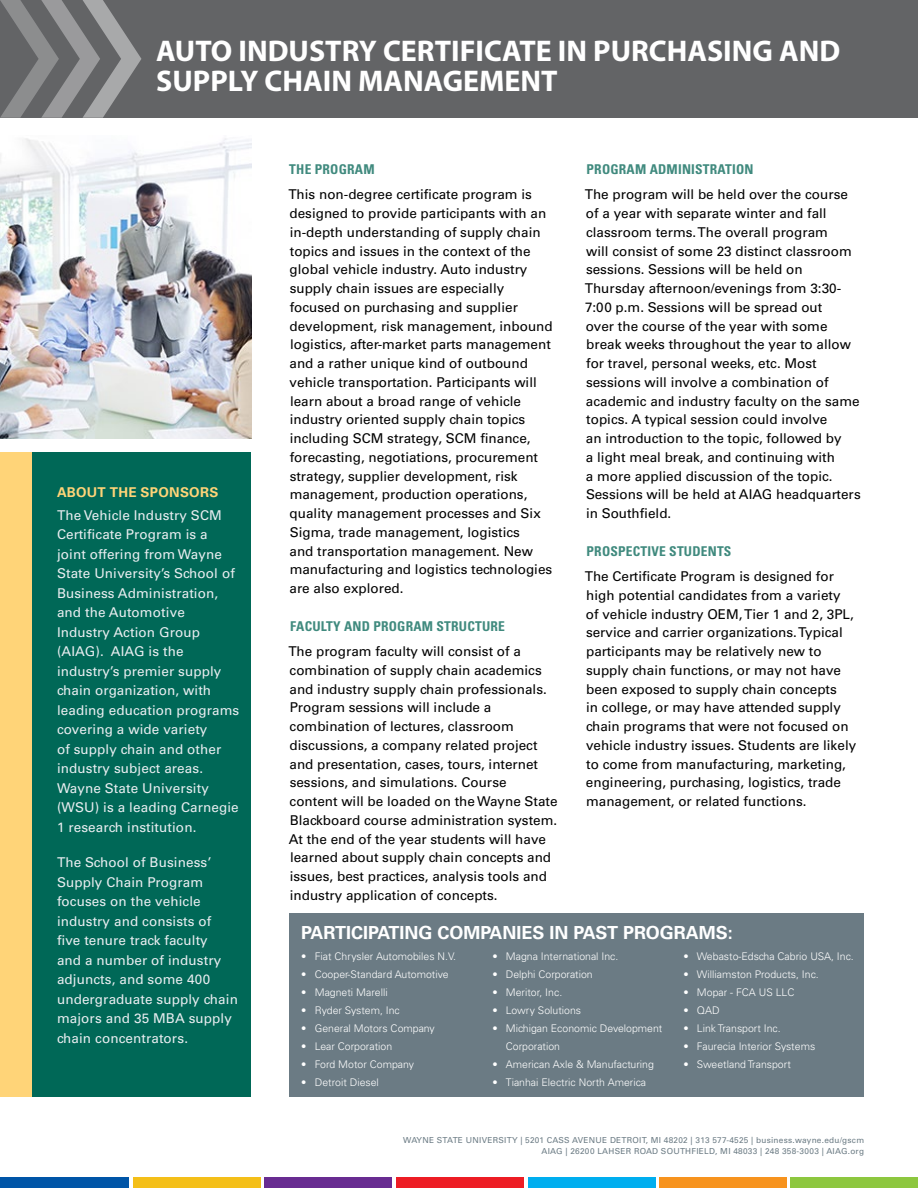
<style>
.page{position:relative;width:918px;height:1188px;background:#fff}
.page>*{position:absolute;margin:0;border:0;box-sizing:border-box;transform-origin:0 0}
.t1{font:700 30px/30px "Myriad Pro";color:#fff}
.t2{font:700 18px "Univers LT Std";color:#fff}
.t3{font:13.5px/18.8px "Univers LT Std";color:#000}
.t4{font:13.5px/19.5px "Univers LT Std";letter-spacing:.005em;color:#e9edf0}
.t5{font:700 condensed 13.5px "Univers LT Std";letter-spacing:.015em;color:#408a7e}
.t6{font:700 13.5px "Univers LT Std";letter-spacing:.02em;color:#ffd478}
.t7{font:300 10.5px/18px "Univers LT Std";color:#fff}
.t8{font:8.25px/10.5px "Univers LT Std";letter-spacing:.03em;color:#6b7b84;text-align:right}
</style>
<div class="page">
<div style="left:0;top:1178px;width:129px;height:10px;background:#0055a7"></div>
<div style="left:133px;top:1178px;width:128px;height:10px;background:#f4bf18"></div>
<div style="left:264px;top:1178px;width:128px;height:10px;background:#682c91"></div>
<div style="left:396px;top:1178px;width:128px;height:10px;background:#ed1d24"></div>
<div style="left:528px;top:1178px;width:127px;height:10px;background:#00aeef"></div>
<div style="left:659px;top:1178px;width:128px;height:10px;background:#f7931e"></div>
<div style="left:791px;top:1178px;width:127px;height:10px;background:#8dc73f"></div>
<div style="left:31px;top:452px;width:220px;height:645px;background:#006857"></div>
<img style="left:0;top:138px;width:251px;height:300px">
<div style="left:0;top:0;width:918px;height:118px;background:#636466"></div>
<svg style="left:0;top:0;width:141px;height:118px"></svg>
<div style="left:289px;top:914px;width:575px;height:183px;background:#6b7b84"></div>
<div style="left:0;top:452px;width:31px;height:645px;background:#ffd478"></div>
<h1 class="t1" style="left:156px;top:35px;width:685px">AUTO INDUSTRY CERTIFICATE IN PURCHASING AND<br>SUPPLY CHAIN MANAGEMENT</h1>
<p class="t6" style="left:57px;top:484px;width:163px">ABOUT THE SPONSORS</p>
<p class="t4" style="left:57px;top:505px;width:184px">The Vehicle Industry SCM<br>Certificate Program is a joint offering from Wayne<br>State University’s School of<br>Business Administration, and the Automotive<br>Industry Action Group (AIAG). AIAG is the industry’s premier supply chain organization, with leading education programs covering a wide variety<br>of supply chain and other industry subject areas.<br>Wayne State University (WSU) is a leading Carnegie<br>1 research institution.</p>
<p class="t4" style="left:57px;top:853px;width:182px">The School of Business’<br>Supply Chain Program focuses on the vehicle industry and consists of five tenure track faculty<br>and a number of industry adjuncts, and some 400 undergraduate supply chain majors and 35 MBA supply chain concentrators.</p>
<p class="t5" style="left:289px;top:161px;width:87px">THE PROGRAM</p>
<p class="t3" style="left:288px;top:185px;width:266px">This non-degree certificate program is designed to provide participants with an in-depth understanding of supply chain topics and issues in the context of the global vehicle industry. Auto industry supply chain issues are especially focused on purchasing and supplier development, risk management, inbound logistics, after-market parts management and a rather unique kind of outbound vehicle transportation. Participants will learn about a broad range of vehicle industry oriented supply chain topics including SCM strategy, SCM finance, forecasting, negotiations, procurement strategy, supplier development, risk management, production operations, quality management processes and Six Sigma, trade management, logistics<br>and transportation management. New manufacturing and logistics technologies are also explored.</p>
<p class="t5" style="left:290px;top:617px;width:216px">FACULTY AND PROGRAM STRUCTURE</p>
<p class="t3" style="left:288px;top:642px;width:271px">The program faculty will consist of a combination of supply chain academics and industry supply chain professionals.<br>Program sessions will include a combination of lectures, classroom discussions, a company related project and presentation, cases, tours, internet sessions, and simulations. Course<br>content will be loaded on the Wayne State Blackboard course administration system.<br>At the end of the year students will have learned about supply chain concepts and issues, best practices, analysis tools and industry application of concepts.</p>
<p class="t5" style="left:587px;top:161px;width:168px">PROGRAM ADMINISTRATION</p>
<p class="t3" style="left:585px;top:185px;width:278px">The program will be held over the course of a year with separate winter and fall classroom terms. The overall program<br>will consist of some 23 distinct classroom sessions. Sessions will be held on Thursday afternoon/evenings from 3:30- 7:00 p.m. Sessions will be spread out<br>over the course of the year with some break weeks throughout the year to allow for travel, personal weeks, etc. Most sessions will involve a combination of academic and industry faculty on the same topics. A typical session could involve<br>an introduction to the topic, followed by<br>a light meal break, and continuing with<br>a more applied discussion of the topic.<br>Sessions will be held at AIAG headquarters in Southfield.</p>
<p class="t5" style="left:587px;top:543px;width:146px">PROSPECTIVE STUDENTS</p>
<p class="t3" style="left:585px;top:567px;width:273px">The Certificate Program is designed for high potential candidates from a variety<br>of vehicle industry OEM, Tier 1 and 2, 3PL, service and carrier organizations. Typical participants may be relatively new to supply chain functions, or may not have been exposed to supply chain concepts<br>in college, or may have attended supply chain programs that were not focused on vehicle industry issues. Students are likely to come from manufacturing, marketing, engineering, purchasing, logistics, trade management, or related functions.</p>
<h2 class="t2" style="left:301px;top:923px;width:433px">PARTICIPATING COMPANIES IN PAST PROGRAMS:</h2>
<p class="t7" style="left:301px;top:947px;width:156px">• Fiat Chrysler Automobiles N.V.</p>
<p class="t7" style="left:301px;top:965px;width:149px">• Cooper-Standard Automotive</p>
<p class="t7" style="left:301px;top:983px;width:88px">• Magneti Marelli</p>
<p class="t7" style="left:301px;top:1001px;width:100px">• Ryder System, Inc</p>
<p class="t7" style="left:301px;top:1019px;width:135px">• General Motors Company</p>
<p class="t7" style="left:301px;top:1037px;width:92px">• Lear Corporation</p>
<p class="t7" style="left:301px;top:1055px;width:114px">• Ford Motor Company</p>
<p class="t7" style="left:301px;top:1073px;width:79px">• Detroit Diesel</p>
<p class="t7" style="left:683px;top:947px;width:172px">• Webasto-Edscha Cabrio USA, Inc.</p>
<p class="t7" style="left:683px;top:965px;width:137px">• Williamston Products, Inc.</p>
<p class="t7" style="left:683px;top:983px;width:112px">• Mopar - FCA US LLC</p>
<p class="t7" style="left:683px;top:1001px;width:38px">• QAD</p>
<p class="t7" style="left:683px;top:1019px;width:99px">• Link Transport Inc.</p>
<p class="t7" style="left:683px;top:1037px;width:133px">• Faurecia Interior Systems</p>
<p class="t7" style="left:683px;top:1055px;width:109px">• Sweetland Transport</p>
<p class="t7" style="left:492px;top:947px;width:128px">• Magna International Inc.</p>
<p class="t7" style="left:492px;top:965px;width:102px">• Delphi Corporation</p>
<p class="t7" style="left:492px;top:983px;width:71px">• Meritor, Inc.</p>
<p class="t7" style="left:492px;top:1001px;width:90px">• Lowry Solutions</p>
<p class="t7" style="left:506px;top:1019px;width:158px;text-indent:-14px">• Michigan Economic Development<br>Corporation</p>
<p class="t7" style="left:492px;top:1055px;width:163px">• American Axle &amp; Manufacturing</p>
<p class="t7" style="left:492px;top:1073px;width:155px">• Tianhai Electric North America</p>
<p class="t8" style="left:403px;top:1135px;width:462px">WAYNE STATE UNIVERSITY | 5201 CASS AVENUE DETROIT, MI 48202 | 313 577-4525 | business.wayne.edu/gscm<br>AIAG | 26200 LAHSER ROAD SOUTHFIELD, MI 48033 | 248 358-3003 | AIAG.org</p>
</div>
